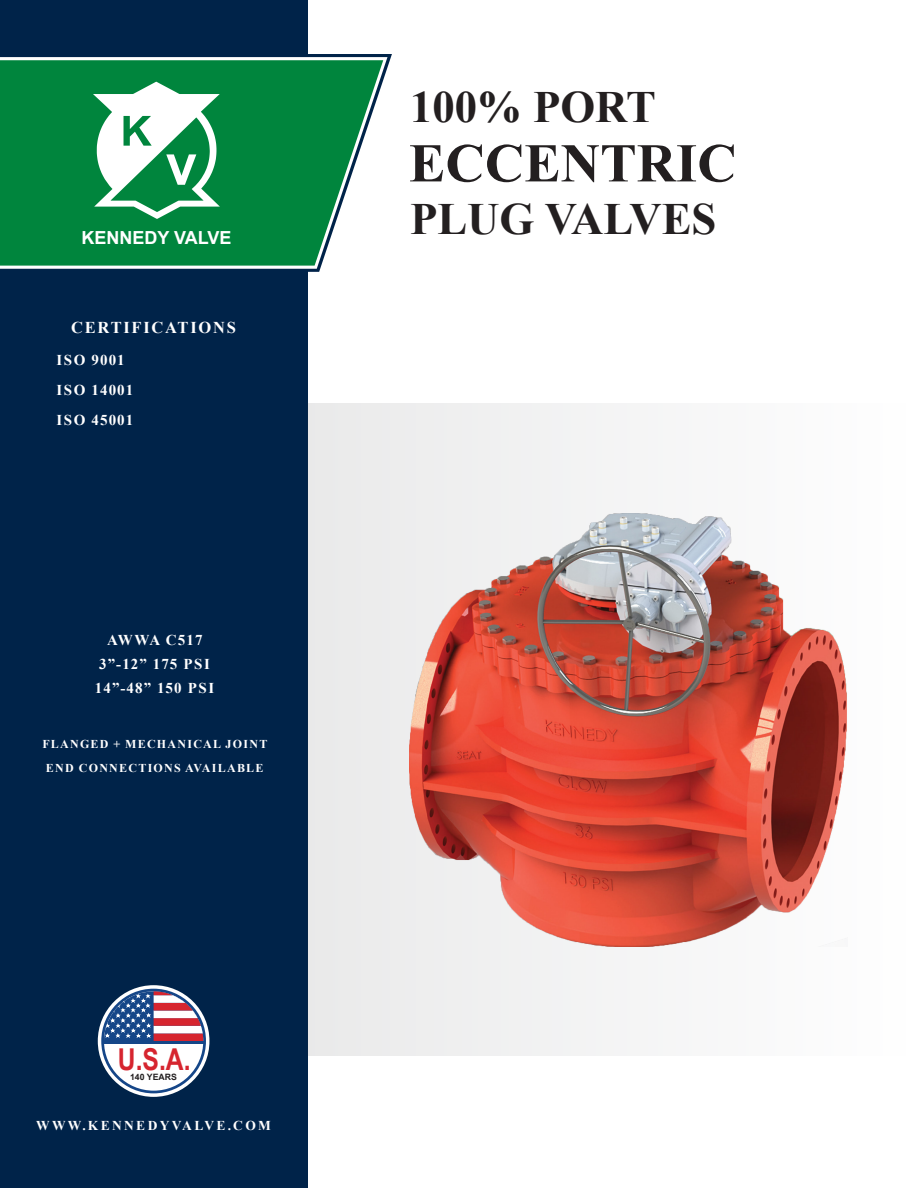
<style>
.page{position:relative;width:918px;height:1188px;background:#fff}
.page>*{position:absolute;margin:0;border:0;box-sizing:border-box;transform-origin:0 0}
.t1{font:700 54.6px "Times New Roman";color:#231f20}
.t2{font:700 44.7px "Times New Roman";color:#231f20}
.t3{font:700 30.15px "Arial Narrow";color:#d6252f}
.t4{font:700 18px "Arial";color:#fff}
.t5{font:700 16.5px "Times New Roman";letter-spacing:.105em;color:#fff}
.t6{font:700 15px/24px "Times New Roman";letter-spacing:.07em;color:#fff;text-align:center}
.t7{font:700 13.5px "Times New Roman";letter-spacing:.175em;color:#fff}
.t8{font:700 12px/24px "Times New Roman";letter-spacing:.105em;color:#fff}
.t9{font:700 8.7px "Arial";color:#231f20}
</style>
<div class="page">
<div style="left:0;top:0;width:307px;height:1188px;background:#002349"></div>
<svg style="left:0;top:57px;width:387px;height:212px;fill:#fff"></svg>
<svg style="left:0;top:60px;width:383px;height:206px;background:#1b9051"></svg>
<svg style="left:93px;top:82px;width:127px;height:137px;background:#7abf9a"></svg>
<svg style="left:98px;top:985px;width:111px;height:112px"></svg>
<svg style="left:101px;top:989px;width:105px;height:104px"></svg>
<div style="left:104px;top:991px;width:99px;height:100px;background:#fff;border-radius:50%"></div>
<svg style="left:104px;top:991px;width:99px;height:50px"></svg>
<hr style="left:103px;top:1041px;width:101px;height:2px;background:#154688">
<div style="left:307px;top:404px;width:611px;height:652px;background:#f3f3f3"></div>
<img style="left:409px;top:513px;width:438px;height:434px">
<p class="t4" style="left:81px;top:225px;width:152px">KENNEDY VALVE</p>
<p class="t5" style="left:71px;top:315px;width:166px">CERTIFICATIONS</p>
<p class="t6" style="left:57px;top:347px;width:70px">ISO 9001</p>
<p class="t6" style="left:57px;top:377px;width:78px">ISO 14001</p>
<p class="t6" style="left:57px;top:407px;width:78px">ISO 45001</p>
<p class="t6" style="left:95px;top:628px;width:121px">AWWA C517<br>3”-12” 175 PSI<br>14”-48” 150 PSI</p>
<p class="t8" style="left:42px;top:732px;width:227px">FLANGED + MECHANICAL JOINT<br>END CONNECTIONS AVAILABLE</p>
<h3 class="t3" style="left:118px;top:1037px;width:74px">U.S.A.</h3>
<p class="t9" style="left:130px;top:1071px;width:48px">140 YEARS</p>
<p class="t7" style="left:36px;top:1116px;width:236px">WWW.KENNEDYVALVE.COM</p>
<p class="t2" style="left:410px;top:75px;width:247px">100% PORT</p>
<p class="t1" style="left:409px;top:124px;width:329px">ECCENTRIC</p>
<p class="t2" style="left:410px;top:187px;width:308px">PLUG VALVES</p>
</div>
